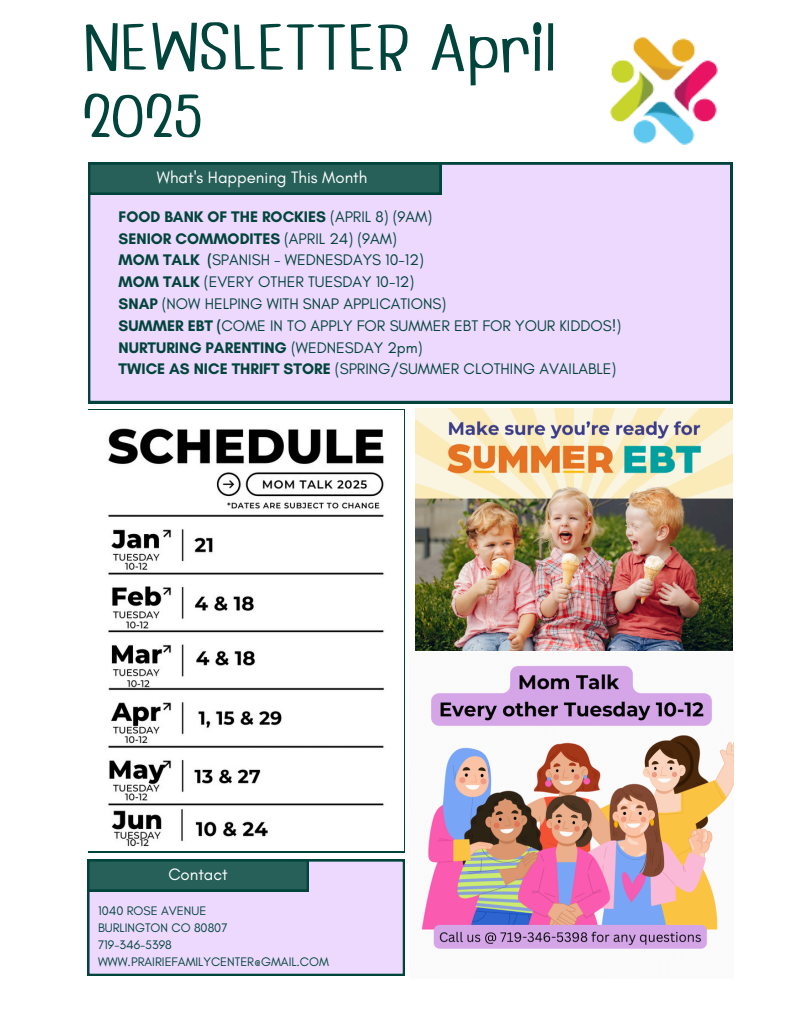
<style>
.page{position:relative;width:810px;height:1013px;background:#fff}
.page>*{position:absolute;margin:0;border:0;box-sizing:border-box;transform-origin:0 0}
.t1{font:61.9px/68.1px "Earth";color:#01443c}
.t2{font:16.8px "Glacial Indifference";color:#fff}
.t3{font:15.6px/21.8px "Glacial Indifference";color:#01443c}
.t4{font:12.6px "Glacial Indifference";color:#01443c}
.s1{font-weight:700}
</style>
<div class="page">
<div style="left:88px;top:162px;width:644px;height:241px;background:#ecd9fd"></div>
<svg style="left:88px;top:162px;width:353px;height:33px;background:#205b53"></svg>
<div style="left:87px;top:859px;width:318px;height:116px;background:#ecd9fd"></div>
<svg style="left:87px;top:859px;width:222px;height:32px;background:#215b54"></svg>
<img style="left:610px;top:37px;width:108px;height:108px">
<img style="left:415px;top:408px;width:318px;height:242px">
<img style="left:421px;top:665px;width:313px;height:284px">
<img style="left:108px;top:428px;width:276px;height:419px">
<h1 class="t1" style="left:82px;top:10px;width:475px">NEWSLETTER April<br>2025</h1>
<p class="t2" style="left:157px;top:167px;width:212px">What's Happening This Month</p>
<h3 class="t3" style="left:119px;top:206px;width:504px"><span class="s1">FOOD BANK OF THE ROCKIES</span> (APRIL 8) (9AM)<br><span class="s1">SENIOR COMMODITES</span> (APRIL 24) (9AM)<br><span class="s1">MOM TALK (</span>SPANISH - WEDNESDAYS 10-12)<br><span class="s1">MOM TALK</span> (EVERY OTHER TUESDAY 10-12)<br><span class="s1">SNAP</span> (NOW HELPING WITH SNAP APPLICATIONS)<br><span class="s1">SUMMER EBT (</span>COME IN TO APPLY FOR SUMMER EBT FOR YOUR KIDDOS!)<br><span class="s1">NURTURING PARENTING</span> (WEDNESDAY 2pm)<br><span class="s1">TWICE AS NICE THRIFT STORE</span> (SPRING/SUMMER CLOTHING AVAILABLE)</h3>
<h3 class="t2" style="left:168px;top:863px;width:61px">Contact</h3>
<p class="t4" style="left:98px;top:902px;width:110px">1040 ROSE AVENUE</p>
<p class="t4" style="left:98px;top:919px;width:131px">BURLINGTON CO 80807</p>
<p class="t4" style="left:98px;top:936px;width:75px">719-346-5398</p>
<h2 class="t4" style="left:98px;top:953px;width:232px">WWW.PRAIRIEFAMILYCENTER@GMAIL.COM</h2>
</div>
